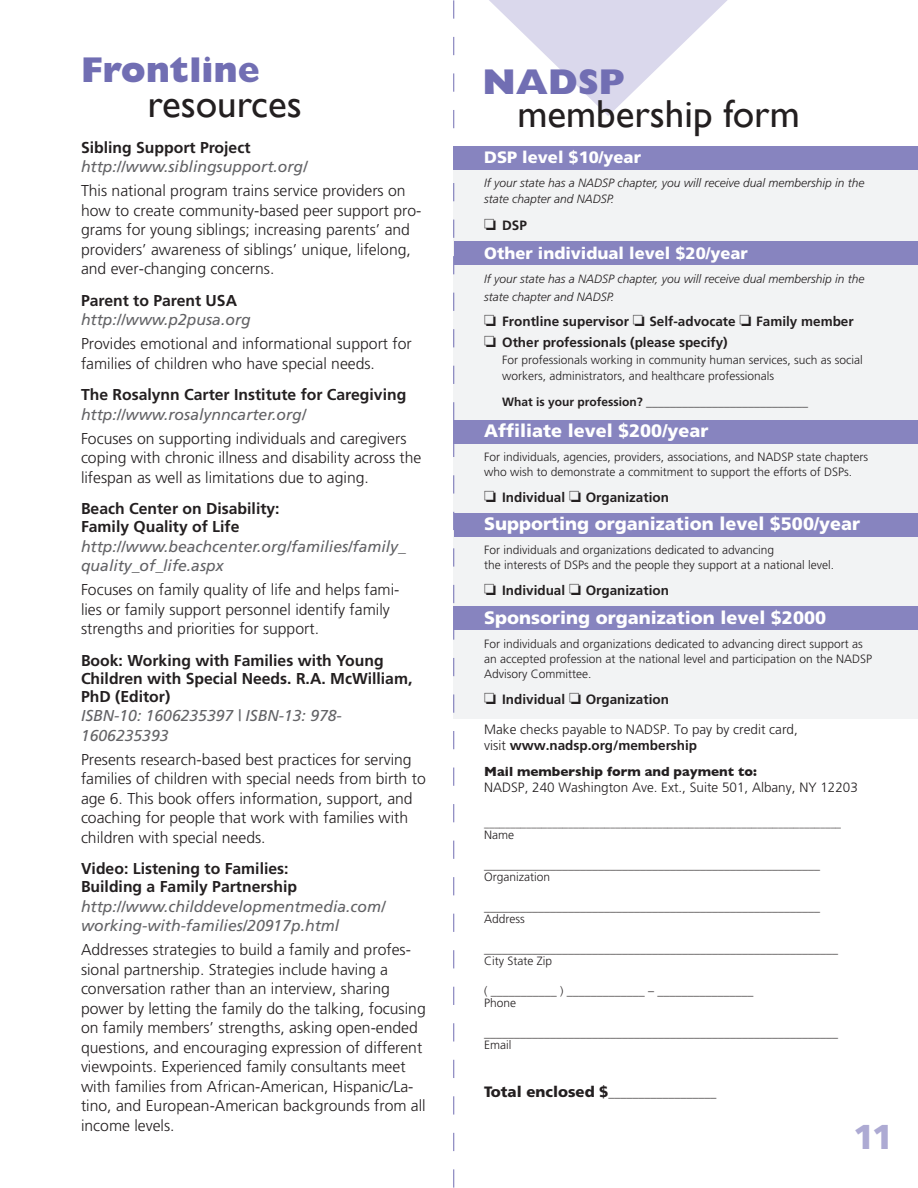
<style>
.page{position:relative;width:918px;height:1188px;background:#fff}
.page>*{position:absolute;margin:0;border:0;box-sizing:border-box;transform-origin:0 0}
.Headings_B{font:39px "Gill Sans";color:#231f20}
.Headings_A{font:800 36px "Gill Sans";color:#716eb3}
.t1{font:900 34.5px "Frutiger";color:#adaad3}
.Heading_2{font:900 18px "Frutiger";color:#fff}
.TOC_Heading_1{font:900 18px "Frutiger";color:#fff}
.Heading_1{font:900 16.5px "Frutiger";color:#fff}
.Body_text_no_indent{font:300 15.75px/19.5px "Frutiger";color:#231f20}
.Resource_Title{font:700 15.75px/18px "Frutiger";color:#231f20}
.Resource_Author_Web{font:italic 15.75px/19.5px "Frutiger";color:#636366}
.Heading_2-2{font:700 13.5px "Frutiger";color:#231f20}
.Body_Text{font:300 13.5px/16.5px "Frutiger";color:#231f20}
.Body_Text-2{font:700 13.5px "Gill Sans";color:#231f20}
.TOC_Heading_1-2{font:300 12px/12px "Frutiger";color:#231f20}
.Body_Text-3{font:300 12px/15px "Frutiger";color:#231f20}
.Heading_1-2{font:italic 300 12px/16.5px "Frutiger";color:#231f20}
.t2{font:900 12px "Frutiger";color:#231f20}
.t3{font:10.5px "Adobe Garamond";color:#231f20}
.s1{font-weight:700}
.s2{font-size:15px}
</style>
<div class="page">
<svg style="left:489px;top:0;width:238px;height:116px"></svg>
<div style="left:454px;top:170px;width:464px;height:548px;background:#f2f3f4"></div>
<svg style="left:453px;top:0;width:1px;height:1188px"></svg>
<div style="left:454px;top:513px;width:464px;height:23px;background:#8784bf"></div>
<div style="left:453px;top:606px;width:465px;height:23px;background:#8784bf"></div>
<div style="left:453px;top:421px;width:465px;height:23px;background:#8784bf"></div>
<div style="left:454px;top:241px;width:464px;height:23px;background:#8784bf"></div>
<div style="left:453px;top:146px;width:465px;height:23px;background:#8784bf"></div>
<p class="Headings_A" style="left:81px;top:49px;width:180px">Frontline</p>
<p class="Headings_B" style="left:147px;top:81px;width:156px">resources</p>
<p class="Resource_Title" style="left:81px;top:138px;width:171px">Sibling Support Project</p>
<p class="Resource_Author_Web" style="left:81px;top:157px;width:228px">http://www.siblingsupport.org/</p>
<p class="Body_text_no_indent" style="left:81px;top:181px;width:342px">This national program trains service providers on how to create community-based peer support pro&shy;grams for young siblings; increasing parents’ and providers’ awareness of siblings’ unique, lifelong, and ever-changing concerns.</p>
<p class="Resource_Title" style="left:81px;top:291px;width:158px">Parent to Parent USA</p>
<p class="Resource_Author_Web" style="left:81px;top:310px;width:171px">http://www.p2pusa.org</p>
<p class="Body_text_no_indent" style="left:81px;top:334px;width:332px">Provides emotional and informational support for families of children who have special needs.</p>
<p class="Resource_Title" style="left:81px;top:386px;width:327px">The Rosalynn Carter Institute for Caregiving</p>
<p class="Resource_Author_Web" style="left:81px;top:404px;width:227px">http://www.rosalynncarter.org/</p>
<p class="Body_text_no_indent" style="left:81px;top:429px;width:342px">Focuses on supporting individuals and caregivers coping with chronic illness and disability across the lifespan as well as limitations due to aging.</p>
<p class="Resource_Title" style="left:81px;top:500px;width:200px">Beach Center on Disability:<br>Family Quality of Life</p>
<p class="Resource_Author_Web" style="left:81px;top:536px;width:327px">http://www.beachcenter.org/families/family_ quality_of_life.aspx</p>
<p class="Body_text_no_indent" style="left:81px;top:580px;width:320px">Focuses on family quality of life and helps fami&shy;lies or family support personnel identify family strengths and priorities for support.</p>
<p class="Resource_Title" style="left:81px;top:651px;width:333px">Book: Working with Families with Young<br>Children with Special Needs. R.A. McWilliam,<br>PhD (Editor)</p>
<p class="Resource_Author_Web" style="left:81px;top:706px;width:262px">ISBN-10: 1606235397 | ISBN-13: 978-<br>1606235393</p>
<p class="Body_text_no_indent" style="left:81px;top:750px;width:346px">Presents research-based best practices for serving families of children with special needs from birth to age 6. This book offers information, support, and coaching for people that work with families with children with special needs.</p>
<p class="Resource_Title" style="left:81px;top:860px;width:218px">Video: Listening to Families:<br>Building a Family Partnership</p>
<p class="Resource_Author_Web" style="left:81px;top:896px;width:306px">http://www.childdevelopmentmedia.com/ working-with-families/20917p.html</p>
<p class="Body_text_no_indent" style="left:81px;top:940px;width:346px">Addresses strategies to build a family and profes&shy;sional partnership. Strategies include having a conversation rather than an interview, sharing power by letting the family do the talking, focusing on family members’ strengths, asking open-ended questions, and encouraging expression of different viewpoints. Experienced family consultants meet with families from African-American, Hispanic/La&shy;tino, and European-American backgrounds from all income levels.</p>
<p class="Headings_A" style="left:483px;top:60px;width:143px">NADSP</p>
<p class="Headings_B" style="left:518px;top:91px;width:284px">membership form</p>
<p class="Heading_1" style="left:484px;top:147px;width:158px">DSP level $10/year</p>
<p class="Heading_1-2" style="left:484px;top:174px;width:382px">If your state has a NADSP chapter, you will receive dual membership in the state chapter and NADSP.</p>
<p class="Heading_2-2" style="left:484px;top:218px;width:44px">❏ DSP</p>
<p class="Heading_1" style="left:484px;top:243px;width:265px">Other individual level $20/year</p>
<p class="Heading_1-2" style="left:484px;top:270px;width:382px;line-height:18px">If your state has a NADSP chapter, you will receive dual membership in the state chapter and NADSP.</p>
<p class="Heading_2-2" style="left:484px;top:314px;width:371px">❏ Frontline supervisor ❏ Self-advocate ❏ Family member</p>
<p class="Heading_2-2" style="left:484px;top:335px;width:245px">❏ Other professionals (please specify)</p>
<p class="Body_Text-3" style="left:502px;top:351px;width:362px;line-height:16.5px">For professionals working in community human services, such as social workers, administrators, and healthcare professionals</p>
<p class="Body_Text-3" style="left:502px;top:394px;width:308px"><span class="s1">What is your profession?</span> ___________________________</p>
<p class="Heading_2" style="left:484px;top:420px;width:226px">Affiliate level $200/year</p>
<p class="Body_Text-3" style="left:484px;top:450px;width:386px">For individuals, agencies, providers, associations, and NADSP state chapters who wish to demonstrate a commitment to support the efforts of DSPs.</p>
<p class="Heading_2-2" style="left:484px;top:489px;width:186px">❏ Individual ❏ Organization</p>
<p class="Heading_2" style="left:484px;top:513px;width:377px">Supporting organization level $500/year</p>
<p class="Body_Text-3" style="left:484px;top:543px;width:352px">For individuals and organizations dedicated to advancing<br>the interests of DSPs and the people they support at a national level.</p>
<p class="Heading_2-2" style="left:484px;top:582px;width:186px">❏ Individual ❏ Organization</p>
<p class="TOC_Heading_1" style="left:484px;top:607px;width:343px">Sponsoring organization level $2000</p>
<p class="TOC_Heading_1-2" style="left:484px;top:636px;width:389px;line-height:15px">For individuals and organizations dedicated to advancing direct support as an accepted profession at the national level and participation on the NADSP<br>Advisory Committee.</p>
<p class="Heading_2-2" style="left:484px;top:691px;width:186px">❏ Individual ❏ Organization</p>
<p class="Body_Text" style="left:484px;top:721px;width:315px">Make checks payable to NADSP. To pay by credit card, visit <span class="s1">www.nadsp.org/membership</span></p>
<p class="Body_Text-2" style="left:484px;top:763px;width:274px">Mail membership form and payment to:</p>
<p class="Body_Text" style="left:484px;top:779px;width:375px">NADSP, 240 Washington Ave. Ext., Suite 501, Albany, NY 12203</p>
<p class="t3" style="left:484px;top:818px;width:358px">____________________________________________________________________</p>
<p class="TOC_Heading_1-2" style="left:484px;top:828px;width:31px">Name</p>
<p class="TOC_Heading_1-2" style="left:484px;top:858px;width:337px">________________________________________________________<br>Organization</p>
<p class="TOC_Heading_1-2" style="left:484px;top:900px;width:337px">________________________________________________________<br>Address</p>
<p class="TOC_Heading_1-2" style="left:484px;top:942px;width:355px">___________________________________________________________<br>City State Zip</p>
<p class="TOC_Heading_1-2" style="left:484px;top:984px;width:271px">( ___________ ) _____________ – ________________<br>Phone</p>
<p class="TOC_Heading_1-2" style="left:484px;top:1026px;width:355px">___________________________________________________________<br>Email</p>
<p class="t2" style="left:484px;top:1085px;width:234px"><span class="s2">Total enclosed $</span>__________________</p>
<h3 class="t1" style="left:853px;top:1116px;width:41px">11</h3>
</div>
